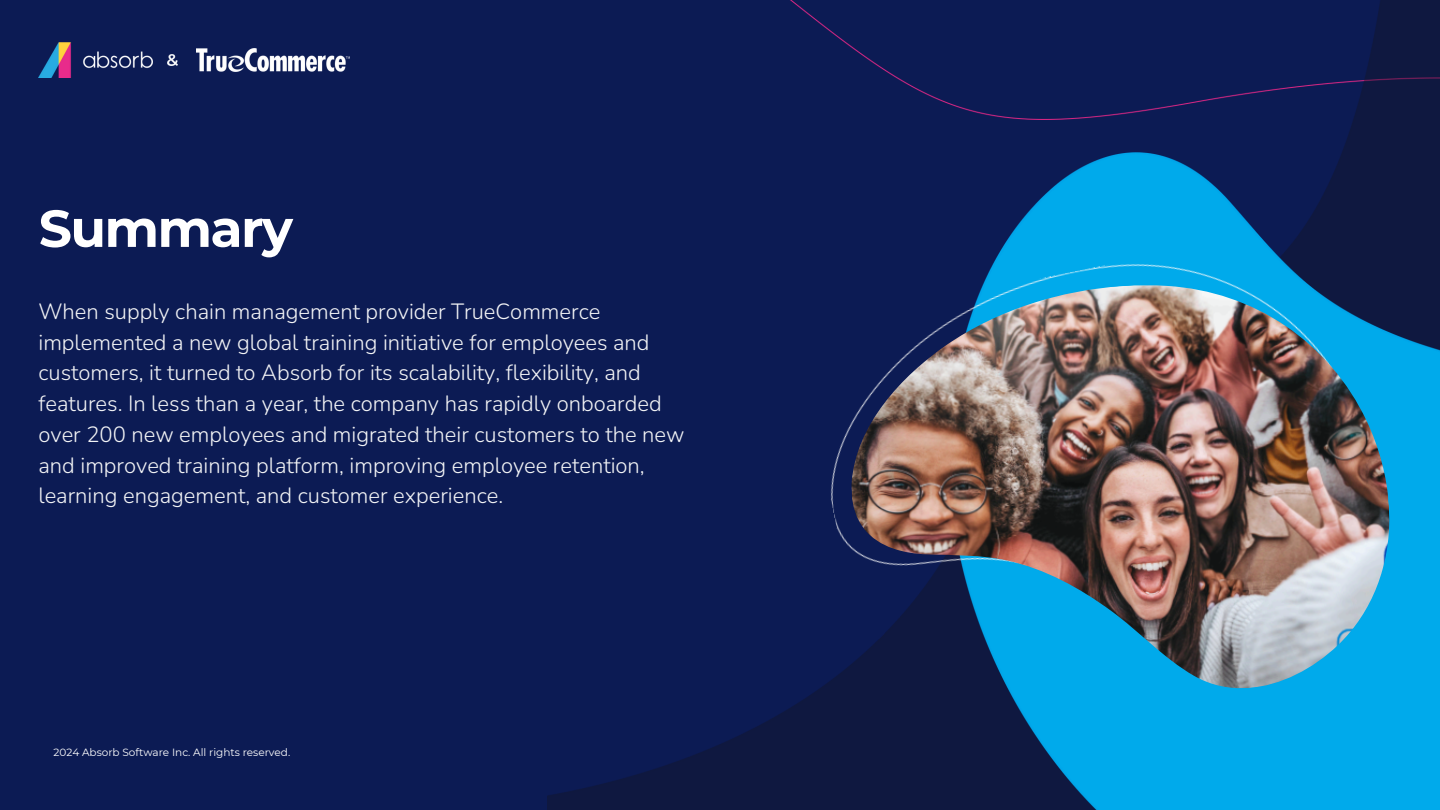
<style>
.page{position:relative;width:1440px;height:810px;background:#0c1b54}
.page>*{position:absolute;margin:0;border:0;box-sizing:border-box;transform-origin:0 0}
.t1{font:700 52px "Montserrat";letter-spacing:-.03em;color:#fff}
.t2{font:300 22px/30.8px "Nunito";color:#f3f4f6}
.t3{font:10.5px "Montserrat";color:#fff}
</style>
<div class="page">
<img style="left:548px;top:0;width:892px;height:810px">
<img style="left:950px;top:153px;width:490px;height:657px">
<img style="left:796px;top:221px;width:608px;height:511px">
<img style="left:851px;top:285px;width:539px;height:404px">
<img style="left:38px;top:42px;width:114px;height:35px">
<svg style="left:167px;top:54px;width:11px;height:11px"></svg>
<img style="left:196px;top:48px;width:153px;height:24px">
<p class="t1" style="left:39px;top:197px;width:256px">Summary</p>
<p class="t2" style="left:38px;top:296px;width:648px">When supply chain management provider TrueCommerce implemented a new global training initiative for employees and customers, it turned to Absorb for its scalability, flexibility, and features. In less than a year, the company has rapidly onboarded over 200 new employees and migrated their customers to the new and improved training platform, improving employee retention, learning engagement, and customer experience.</p>
<p class="t3" style="left:53px;top:746px;width:238px">2024 Absorb Software Inc. All rights reserved.</p>
</div>
